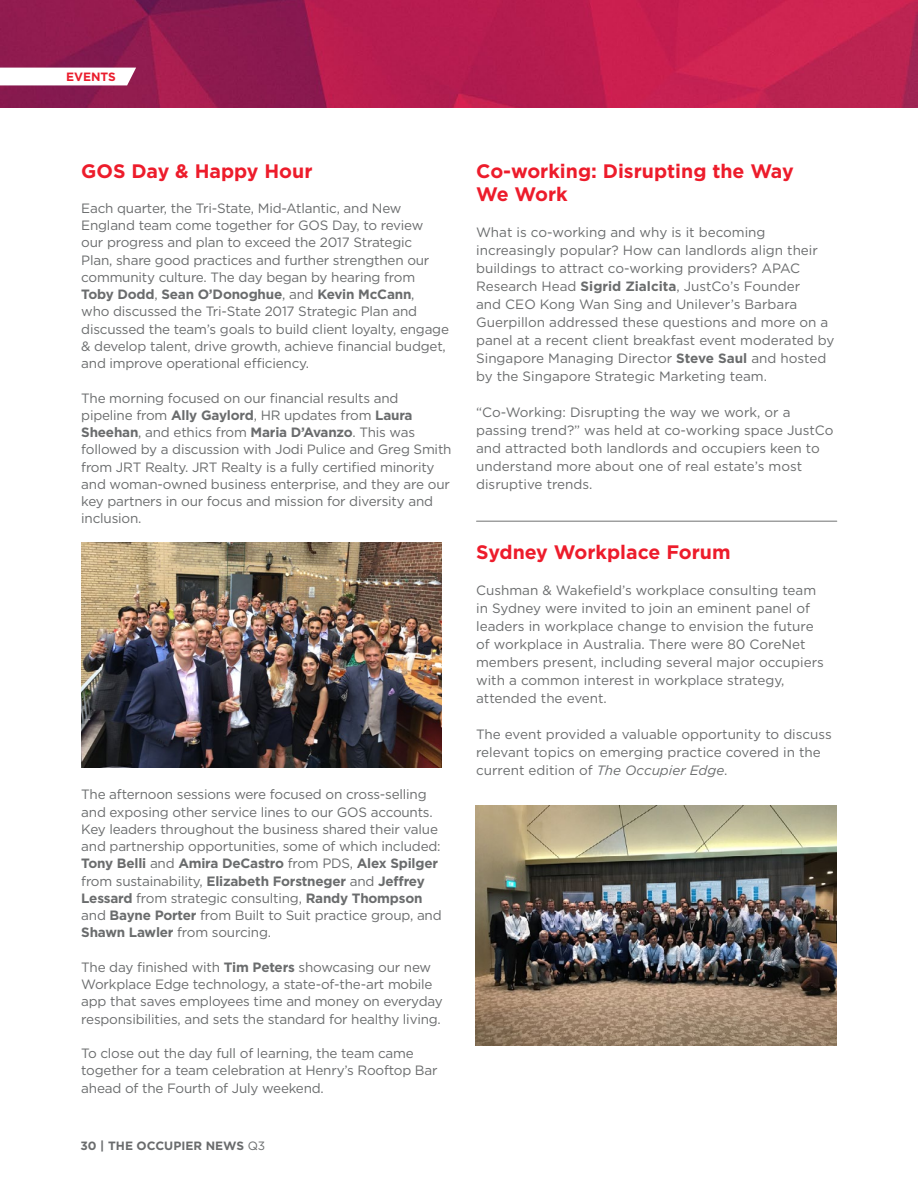
<style>
.page{position:relative;width:918px;height:1188px;background:#fff}
.page>*{position:absolute;margin:0;border:0;box-sizing:border-box;transform-origin:0 0}
.t1{font:700 19.5px/23.4px "Gotham";color:#ed1c2b}
.t2{font:13.5px/17.2px "Gotham";letter-spacing:-.015em;color:#6a6c6d}
.t3{font:700 12px "Gotham";color:#6a6c6d}
.t4{font:700 12px "Gotham";color:#ea1d2d}
.s1{font-weight:700}
.s2{font-weight:400}
.s3{font-style:italic}
</style>
<div class="page">
<img style="left:0;top:0;width:918px;height:108px">
<svg style="left:0;top:68px;width:136px;height:17px"></svg>
<img style="left:81px;top:543px;width:361px;height:225px">
<img style="left:476px;top:806px;width:360px;height:240px">
<hr style="left:477px;top:521px;width:360px;height:1px;background:#707272">
<p class="t4" style="left:66px;top:69px;width:51px">EVENTS</p>
<h1 class="t1" style="left:81px;top:159px;width:233px">GOS Day &amp; Happy Hour</h1>
<p class="t2" style="left:81px;top:199px;width:369px">Each quarter, the Tri-State, Mid-Atlantic, and New England team come together for GOS Day, to review<br>our progress and plan to exceed the 2017 Strategic<br>Plan, share good practices and further strengthen our community culture. The day began by hearing from <span class="s1">Toby Dodd</span>, <span class="s1">Sean O’Donoghue</span>, and <span class="s1">Kevin McCann</span>,<br>who discussed the Tri-State 2017 Strategic Plan and discussed the team’s goals to build client loyalty, engage &amp; develop talent, drive growth, achieve financial budget, and improve operational efficiency.</p>
<p class="t2" style="left:81px;top:389px;width:372px">The morning focused on our financial results and pipeline from <span class="s1">Ally Gaylord</span>, HR updates from <span class="s1">Laura Sheehan</span>, and ethics from <span class="s1">Maria D’Avanzo</span>. This was followed by a discussion with Jodi Pulice and Greg Smith from JRT Realty. JRT Realty is a fully certified minority and woman-owned business enterprise, and they are our key partners in our focus and mission for diversity and inclusion.</p>
<p class="t2" style="left:81px;top:786px;width:362px">The afternoon sessions were focused on cross-selling and exposing other service lines to our GOS accounts.<br>Key leaders throughout the business shared their value and partnership opportunities, some of which included:<br><span class="s1">Tony Belli</span> and <span class="s1">Amira DeCastro</span> from PDS, <span class="s1">Alex Spilger </span>from sustainability, <span class="s1">Elizabeth Forstneger</span> and <span class="s1">Jeffrey Lessard</span> from strategic consulting, <span class="s1">Randy Thompson </span>and <span class="s1">Bayne Porter</span> from Built to Suit practice group, and <span class="s1">Shawn Lawler</span> from sourcing.</p>
<p class="t2" style="left:81px;top:958px;width:363px">The day finished with <span class="s1">Tim Peters</span> showcasing our new Workplace Edge technology, a state-of-the-art mobile app that saves employees time and money on everyday responsibilities, and sets the standard for healthy living.</p>
<p class="t2" style="left:81px;top:1045px;width:358px">To close out the day full of learning, the team came together for a team celebration at Henry’s Rooftop Bar ahead of the Fourth of July weekend.</p>
<p class="t3" style="left:81px;top:1138px;width:186px">30 | THE OCCUPIER NEWS <span class="s2">Q3</span></p>
<h1 class="t1" style="left:476px;top:159px;width:319px">Co-working: Disrupting the Way<br>We Work</h1>
<p class="t2" style="left:476px;top:223px;width:360px;line-height:18px">What is co-working and why is it becoming increasingly popular? How can landlords align their buildings to attract co-working providers? APAC Research Head <span class="s1">Sigrid Zialcita</span>, JustCo’s Founder<br>and CEO Kong Wan Sing and Unilever’s Barbara Guerpillon addressed these questions and more on a panel at a recent client breakfast event moderated by Singapore Managing Director <span class="s1">Steve Saul</span> and hosted by the Singapore Strategic Marketing team.</p>
<p class="t2" style="left:476px;top:403px;width:359px;line-height:18px">“Co-Working: Disrupting the way we work, or a passing trend?” was held at co-working space JustCo and attracted both landlords and occupiers keen to understand more about one of real estate’s most disruptive trends.</p>
<h1 class="t1" style="left:476px;top:540px;width:256px">Sydney Workplace Forum</h1>
<p class="t2" style="left:476px;top:581px;width:349px;line-height:18px">Cushman &amp; Wakefield’s workplace consulting team in Sydney were invited to join an eminent panel of leaders in workplace change to envision the future of workplace in Australia. There were 80 CoreNet members present, including several major occupiers with a common interest in workplace strategy, attended the event.</p>
<p class="t2" style="left:476px;top:725px;width:357px;line-height:18px">The event provided a valuable opportunity to discuss relevant topics on emerging practice covered in the current edition of <span class="s3">The Occupier Edge</span>.</p>
</div>
